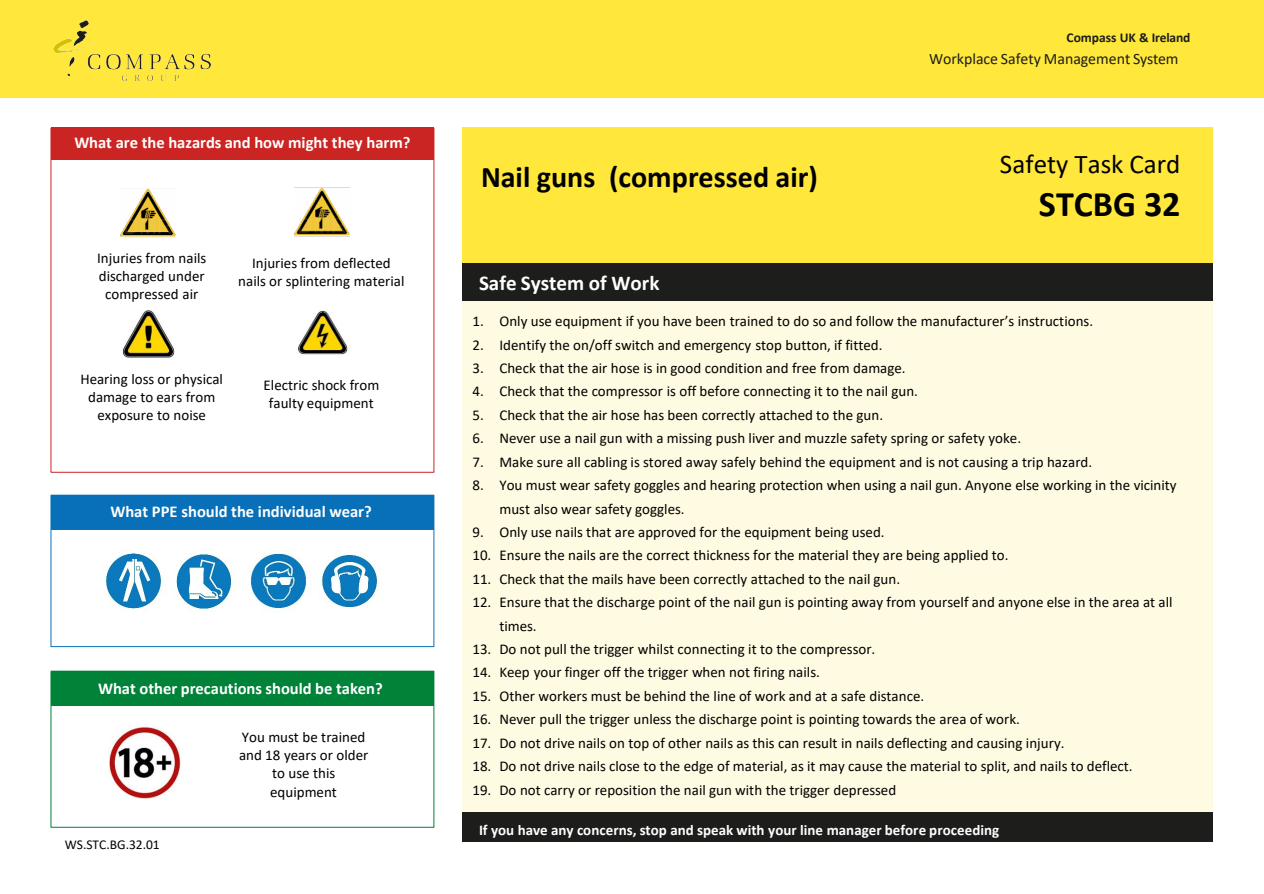
<style>
.page{position:relative;width:1264px;height:894px;background:#fff}
.page>*{position:absolute;margin:0;border:0;box-sizing:border-box;transform-origin:0 0}
.t1{font:700 36px "Calibri";color:#000}
.t2{font:700 30px "Calibri";color:#000}
.t3{font:27px "Calibri";color:#000}
.t4{font:700 21px "Calibri";color:#fff}
.t5{font:700 16.5px "Calibri";letter-spacing:-.005em;color:#fff}
.t6{font:15.9px "Calibri";color:#1d1d1b}
.t7{font:15px/18px "Calibri";color:#000;text-align:center}
.t8{font:700 15px "Calibri";letter-spacing:.005em;color:#fff}
.t9{font:700 13.5px "Calibri";letter-spacing:-.005em;color:#1d1d1b}
.t10{font:13.5px "Calibri";color:#000}
</style>
<div class="page">
<div style="left:0;top:0;width:1263px;height:97px;background:#ffe83b"></div>
<img style="left:53px;top:21px;width:157px;height:59px">
<div style="left:461px;top:128px;width:751px;height:135px;background:#ffe83b"></div>
<div style="left:461px;top:263px;width:751px;height:38px;background:#1d1d1b"></div>
<div style="left:461px;top:301px;width:751px;height:511px;background:#fffbe2"></div>
<div style="left:461px;top:812px;width:751px;height:30px;background:#1d1d1b"></div>
<div style="left:51px;top:128px;width:383px;height:32px;background:#cb2523"></div>
<div style="left:51px;top:494px;width:383px;height:153px;border:1px solid #0770b8"></div>
<div style="left:51px;top:671px;width:383px;height:34px;background:#008239"></div>
<div style="left:51px;top:495px;width:383px;height:34px;background:#0770b8"></div>
<img style="left:105px;top:552px;width:57px;height:57px">
<img style="left:250px;top:553px;width:57px;height:56px">
<img style="left:321px;top:554px;width:57px;height:54px">
<img style="left:176px;top:553px;width:56px;height:56px">
<img style="left:298px;top:310px;width:50px;height:45px">
<img style="left:294px;top:187px;width:55px;height:50px">
<img style="left:120px;top:189px;width:56px;height:48px">
<img style="left:122px;top:310px;width:53px;height:48px">
<img style="left:109px;top:726px;width:72px;height:73px">
<p class="t5" style="left:74px;top:131px;width:338px">What are the hazards and how might they harm?</p>
<p class="t7" style="left:97px;top:249px;width:111px">Injuries from nails discharged under compressed air</p>
<p class="t7" style="left:238px;top:253px;width:168px">Injuries from deflected nails or splintering material</p>
<p class="t7" style="left:80px;top:370px;width:144px">Hearing loss or physical damage to ears from exposure to noise</p>
<p class="t7" style="left:263px;top:375px;width:117px">Electric shock from faulty equipment</p>
<p class="t5" style="left:110px;top:499px;width:263px">What PPE should the individual wear?</p>
<p class="t5" style="left:98px;top:676px;width:286px">What other precautions should be taken?</p>
<p class="t10" style="left:65px;top:835px;width:96px">WS.STC.BG.32.01</p>
<p class="t7" style="left:239px;top:728px;width:131px">You must be trained and 18 years or older to use this equipment</p>
<p class="t9" style="left:1066px;top:28px;width:125px">Compass UK &amp; Ireland</p>
<p class="t6" style="left:928px;top:47px;width:251px">Workplace Safety Management System</p>
<p class="t2" style="left:481px;top:155px;width:338px">Nail guns (compressed air)</p>
<p class="t3" style="left:999px;top:145px;width:182px">Safety Task Card</p>
<p class="t1" style="left:1038px;top:178px;width:143px">STCBG 32</p>
<p class="t4" style="left:479px;top:268px;width:182px">Safe System of Work</p>
<p class="t7" style="left:472px;top:312px;width:622px">1. Only use equipment if you have been trained to do so and follow the manufacturer’s instructions.</p>
<p class="t7" style="left:472px;top:335px;width:411px">2. Identify the on/off switch and emergency stop button, if fitted.</p>
<p class="t7" style="left:472px;top:358px;width:434px">3. Check that the air hose is in good condition and free from damage.</p>
<p class="t7" style="left:472px;top:382px;width:447px">4. Check that the compressor is off before connecting it to the nail gun.</p>
<p class="t7" style="left:472px;top:405px;width:412px">5. Check that the air hose has been correctly attached to the gun.</p>
<p class="t7" style="left:472px;top:429px;width:550px">6. Never use a nail gun with a missing push liver and muzzle safety spring or safety yoke.</p>
<p class="t7" style="left:472px;top:452px;width:621px">7. Make sure all cabling is stored away safely behind the equipment and is not causing a trip hazard.</p>
<p class="t7" style="left:499px;top:473px;width:678px;line-height:23.4px;text-align:left;text-indent:-27px">8. You must wear safety goggles and hearing protection when using a nail gun. Anyone else working in the vicinity must also wear safety goggles.</p>
<p class="t7" style="left:472px;top:522px;width:413px">9. Only use nails that are approved for the equipment being used.</p>
<p class="t7" style="left:472px;top:546px;width:537px">10. Ensure the nails are the correct thickness for the material they are being applied to.</p>
<p class="t7" style="left:472px;top:569px;width:429px">11. Check that the mails have been correctly attached to the nail gun.</p>
<p class="t7" style="left:499px;top:590px;width:674px;line-height:23.4px;text-align:left;text-indent:-27px">12. Ensure that the discharge point of the nail gun is pointing away from yourself and anyone else in the area at all times.</p>
<p class="t7" style="left:472px;top:639px;width:404px">13. Do not pull the trigger whilst connecting it to the compressor.</p>
<p class="t7" style="left:472px;top:663px;width:349px">14. Keep your finger off the trigger when not firing nails.</p>
<p class="t7" style="left:472px;top:686px;width:453px">15. Other workers must be behind the line of work and at a safe distance.</p>
<p class="t7" style="left:472px;top:709px;width:549px">16. Never pull the trigger unless the discharge point is pointing towards the area of work.</p>
<p class="t7" style="left:472px;top:733px;width:593px">17. Do not drive nails on top of other nails as this can result in nails deflecting and causing injury.</p>
<p class="t7" style="left:472px;top:756px;width:661px">18. Do not drive nails close to the edge of material, as it may cause the material to split, and nails to deflect.</p>
<p class="t7" style="left:472px;top:780px;width:425px">19. Do not carry or reposition the nail gun with the trigger depressed</p>
<p class="t8" style="left:479px;top:819px;width:521px">If you have any concerns, stop and speak with your line manager before proceeding</p>
</div>
